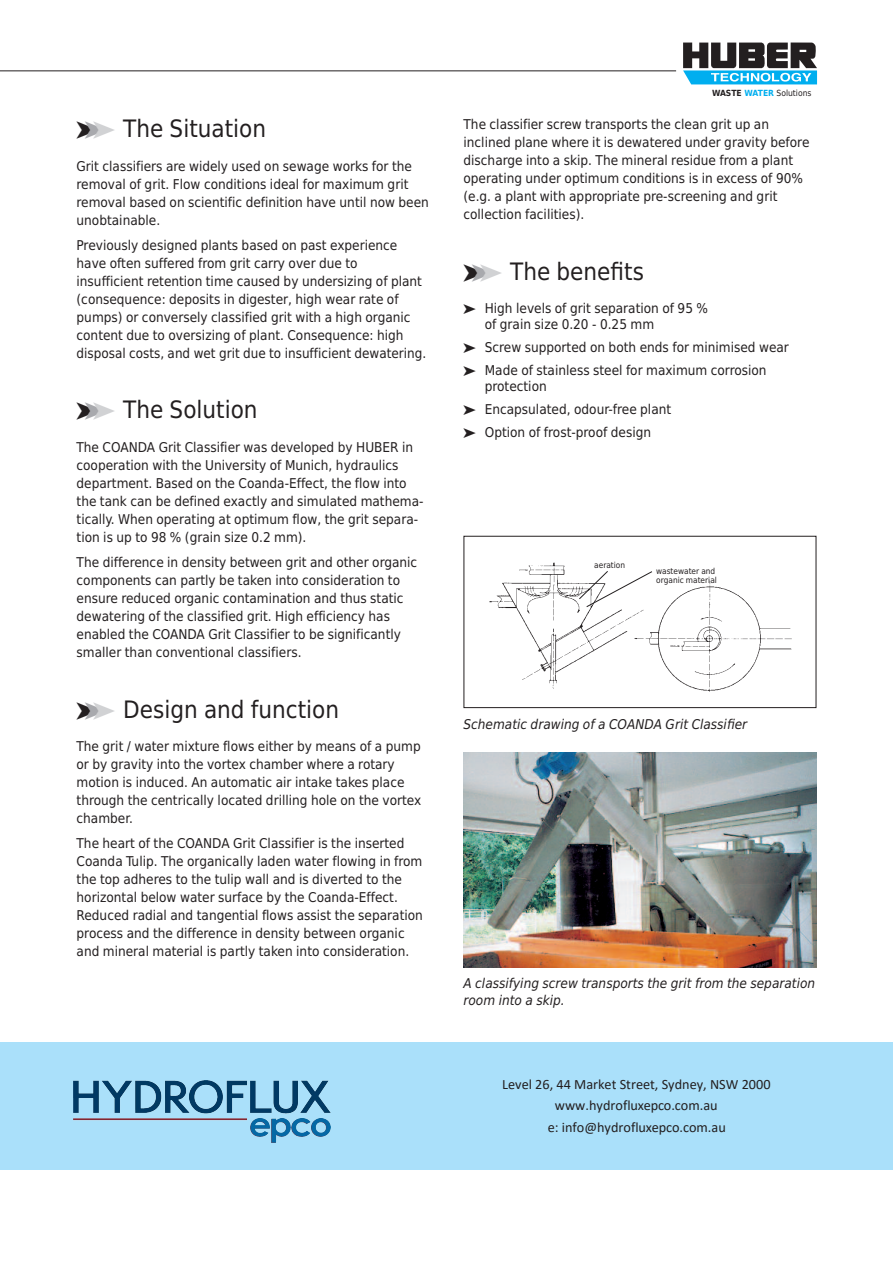
<style>
.page{position:relative;width:893px;height:1263px;background:#fff}
.page>*{position:absolute;margin:0;border:0;box-sizing:border-box;transform-origin:0 0}
.t1{font:24px "Huber Tec";color:#231f20}
.t2{font:14.25px/21.3px "Calibri";color:#231f20;text-align:center}
.t3{font:13.5px/18px "Huber Tec";color:#231f20}
.t4{font:italic 13.5px/16.5px "Huber Tec";color:#231f20}
.t5{font:8.55px "Huber Tec";color:#231f20}
.t6{font:8.25px/9px "Huber Tec";color:#231f20}
.s1{color:#a8a9ad}
.s2{color:#d1d2d4}
.s3{font-weight:700}
.s4{font-weight:700;color:#00aeef}
</style>
<div class="page">
<svg style="left:683px;top:43px;width:134px;height:41px"></svg>
<hr style="left:0;top:71px;width:676px;height:1px;background:#231f20">
<img style="left:489px;top:562px;width:303px;height:130px">
<div style="left:463px;top:536px;width:353px;height:172px;border:1px solid #231f20"></div>
<img style="left:463px;top:753px;width:353px;height:214px">
<svg style="left:578px;top:570px;width:75px;height:38px"></svg>
<div style="left:0;top:1042px;width:893px;height:127px;background:#aae0fa"></div>
<img style="left:74px;top:1080px;width:257px;height:63px">
<p class="t1" style="left:77px;top:109px;width:191px">➤<span class="s1">➤</span><span class="s2">➤</span> The Situation</p>
<p class="t3" style="left:77px;top:157px;width:354px">Grit classifiers are widely used on sewage works for the removal of grit. Flow conditions ideal for maximum grit removal based on scientific definition have until now been unobtainable.</p>
<p class="t3" style="left:77px;top:235px;width:351px">Previously designed plants based on past experience have often suffered from grit carry over due to insufficient retention time caused by undersizing of plant (consequence: deposits in digester, high wear rate of pumps) or conversely classified grit with a high organic content due to oversizing of plant. Consequence: high disposal costs, and wet grit due to insufficient dewatering.</p>
<p class="t1" style="left:77px;top:390px;width:183px">➤<span class="s1">➤</span><span class="s2">➤</span> The Solution</p>
<p class="t3" style="left:77px;top:438px;width:348px">The COANDA Grit Classifier was developed by HUBER in cooperation with the University of Munich, hydraulics department. Based on the Coanda-Effect, the flow into the tank can be defined exactly and simulated mathema&shy;tically. When operating at optimum flow, the grit separa&shy;tion is up to 98 % (grain size 0.2 mm).</p>
<p class="t3" style="left:77px;top:552px;width:342px">The difference in density between grit and other organic components can partly be taken into consideration to ensure reduced organic contamination and thus static dewatering of the classified grit. High efficiency has enabled the COANDA Grit Classifier to be significantly smaller than conventional classifiers.</p>
<p class="t1" style="left:77px;top:689px;width:264px">➤<span class="s1">➤</span><span class="s2">➤</span> Design and function</p>
<p class="t3" style="left:77px;top:737px;width:346px">The grit / water mixture flows either by means of a pump or by gravity into the vortex chamber where a rotary motion is induced. An automatic air intake takes place through the centrically located drilling hole on the vortex chamber.</p>
<p class="t3" style="left:77px;top:833px;width:348px">The heart of the COANDA Grit Classifier is the inserted Coanda Tulip. The organically laden water flowing in from the top adheres to the tulip wall and is diverted to the horizontal below water surface by the Coanda-Effect.<br>Reduced radial and tangential flows assist the separation process and the difference in density between organic and mineral material is partly taken into consideration.</p>
<p class="t5" style="left:712px;top:86px;width:101px"><span class="s3">WASTE</span> <span class="s4">WATER</span> Solutions</p>
<p class="t3" style="left:463px;top:115px;width:347px">The classifier screw transports the clean grit up an inclined plane where it is dewatered under gravity before discharge into a skip. The mineral residue from a plant operating under optimum conditions is in excess of 90% (e.g. a plant with appropriate pre-screening and grit collection facilities).</p>
<p class="t1" style="left:463px;top:252px;width:182px">➤<span class="s1">➤</span><span class="s2">➤</span> The benefits</p>
<p class="t3" style="left:485px;top:299px;width:225px;line-height:16.5px;text-indent:-21px">➤ High levels of grit separation of 95 % of grain size 0.20 - 0.25 mm</p>
<p class="t3" style="left:463px;top:335px;width:327px;line-height:23px">➤ Screw supported on both ends for minimised wear ➤ Made of stainless steel for maximum corrosion</p>
<p class="t3" style="left:463px;top:374px;width:209px;line-height:23px;text-indent:21px">protection<br>➤ Encapsulated, odour-free plant ➤ Option of frost-proof design</p>
<p class="t6" style="left:594px;top:560px;width:32px">aeration</p>
<p class="t6" style="left:656px;top:566px;width:62px">wastewater and organic material</p>
<p class="t4" style="left:463px;top:716px;width:285px">Schematic drawing of a COANDA Grit Classifier</p>
<p class="t4" style="left:463px;top:975px;width:353px">A classifying screw transports the grit from the separation room into a skip.</p>
<p class="t2" style="left:502px;top:1073px;width:270px">Level 26, 44 Market Street, Sydney, NSW 2000 www.hydrofluxepco.com.au<br>e: info@hydrofluxepco.com.au</p>
</div>
